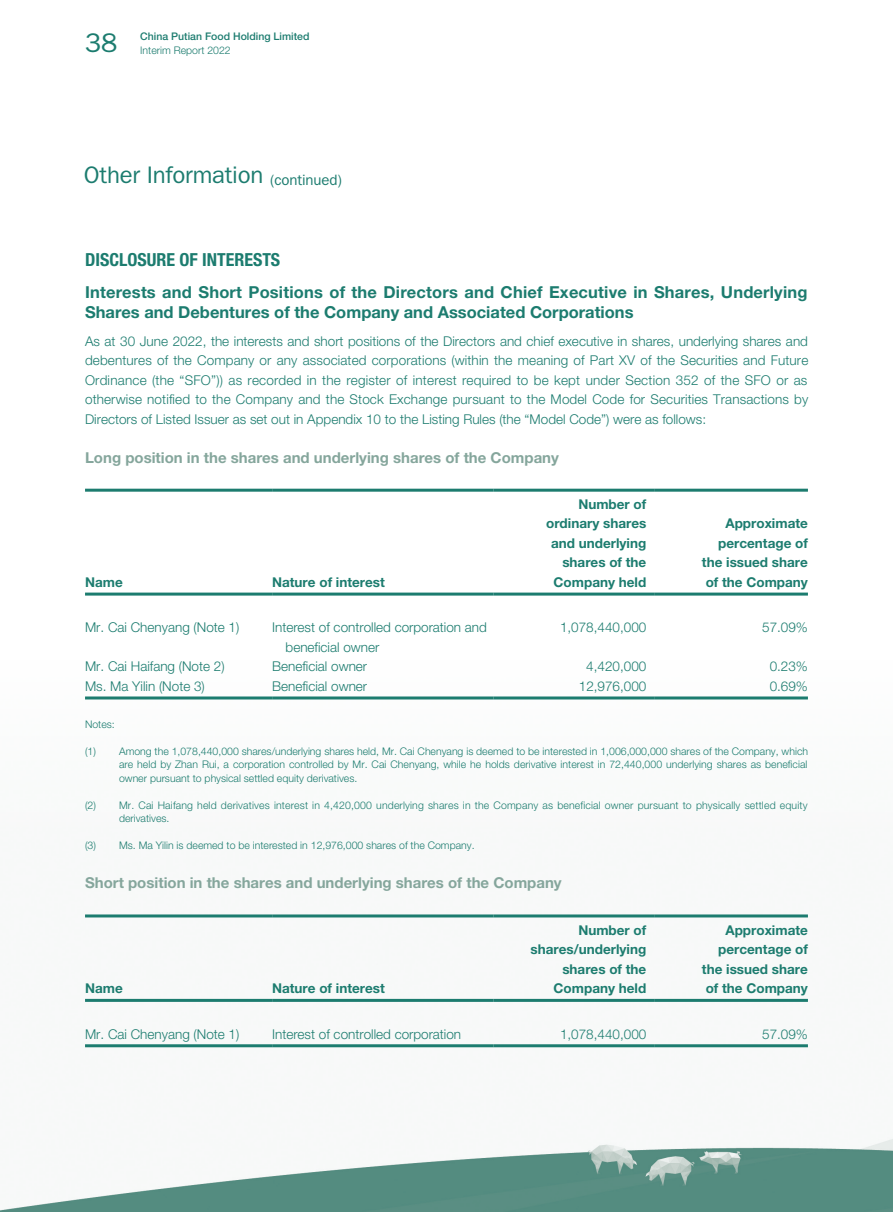
<style>
.page{position:relative;width:893px;height:1212px;background:#fff}
.page>*{position:absolute;margin:0;border:0;box-sizing:border-box;transform-origin:0 0}
.t1{font:27px "ITC Franklin Gothic Std";color:#1c7c6f}
.t2{font:24px "ITC Franklin Gothic Std";letter-spacing:-.01em;color:#1c7c6f}
.t3{font:700 condensed 18px "Helvetica Neue LT Std";color:#1c7c6f}
.t4{font:700 16.5px/19.5px "Helvetica Neue LT Std";letter-spacing:.01em;color:#1c7c6f}
.t5{font:700 15px "Helvetica Neue LT Std";color:#85a69c}
.t6{font:300 13.5px/19.5px "Helvetica Neue LT Std";color:#1c7c6f;text-align:justify}
.t7{font:700 13.5px/19.5px "Helvetica Neue LT Std";color:#1c7c6f;text-align:right}
.t8{font:300 10.5px/13.5px "Helvetica Neue LT Std";color:#1c7c6f;text-align:justify}
.t9{font:500 10.5px "Helvetica Neue LT Std";color:#1c7c6f}
.s1{font-size:15px}
</style>
<div class="page">
<img style="left:0;top:699px;width:893px;height:513px">
<hr style="left:85px;top:489px;width:187px;height:3px;background:#1c7c6f">
<hr style="left:272px;top:489px;width:221px;height:3px;background:#1c7c6f">
<hr style="left:493px;top:489px;width:162px;height:3px;background:#1c7c6f">
<hr style="left:655px;top:489px;width:153px;height:3px;background:#1c7c6f">
<hr style="left:85px;top:592px;width:187px;height:3px;background:#1c7c6f">
<hr style="left:272px;top:592px;width:221px;height:3px;background:#1c7c6f">
<hr style="left:493px;top:592px;width:162px;height:3px;background:#1c7c6f">
<hr style="left:655px;top:592px;width:153px;height:3px;background:#1c7c6f">
<hr style="left:85px;top:696px;width:187px;height:3px;background:#1c7c6f">
<hr style="left:272px;top:696px;width:221px;height:3px;background:#1c7c6f">
<hr style="left:493px;top:696px;width:162px;height:3px;background:#1c7c6f">
<hr style="left:655px;top:696px;width:153px;height:3px;background:#1c7c6f">
<hr style="left:85px;top:914px;width:187px;height:3px;background:#1c7c6f">
<hr style="left:272px;top:914px;width:221px;height:3px;background:#1c7c6f">
<hr style="left:493px;top:914px;width:162px;height:3px;background:#1c7c6f">
<hr style="left:655px;top:914px;width:153px;height:3px;background:#1c7c6f">
<hr style="left:85px;top:999px;width:187px;height:3px;background:#1c7c6f">
<hr style="left:272px;top:999px;width:221px;height:3px;background:#1c7c6f">
<hr style="left:493px;top:999px;width:162px;height:3px;background:#1c7c6f">
<hr style="left:655px;top:999px;width:153px;height:3px;background:#1c7c6f">
<hr style="left:85px;top:1044px;width:187px;height:3px;background:#1c7c6f">
<hr style="left:272px;top:1044px;width:221px;height:3px;background:#1c7c6f">
<hr style="left:493px;top:1044px;width:162px;height:3px;background:#1c7c6f">
<hr style="left:655px;top:1044px;width:153px;height:3px;background:#1c7c6f">
<h1 class="t1" style="left:85px;top:27px;width:34px">38</h1>
<p class="t9" style="left:140px;top:30px;width:171px">China Putian Food Holding Limited</p>
<p class="t8" style="left:140px;top:43px;width:92px">Interim Report 2022</p>
<h2 class="t2" style="left:84px;top:161px;width:259px">Other Information <span class="s1">(continued)</span></h2>
<h3 class="t3" style="left:85px;top:249px;width:197px">DISCLOSURE OF INTERESTS</h3>
<p class="t4" style="left:85px;top:282px;width:724px">Interests and Short Positions of the Directors and Chief Executive in Shares, Underlying<br>Shares and Debentures of the Company and Associated Corporations</p>
<p class="t6" style="left:85px;top:331px;width:725px">As at 30 June 2022, the interests and short positions of the Directors and chief executive in shares, underlying shares and debentures of the Company or any associated corporations (within the meaning of Part XV of the Securities and Future Ordinance (the “SFO”)) as recorded in the register of interest required to be kept under Section 352 of the SFO or as otherwise notified to the Company and the Stock Exchange pursuant to the Model Code for Securities Transactions by Directors of Listed Issuer as set out in Appendix 10 to the Listing Rules (the “Model Code”) were as follows:</p>
<p class="t5" style="left:85px;top:448px;width:475px">Long position in the shares and underlying shares of the Company</p>
<p class="t7" style="left:85px;top:572px;width:39px">Name</p>
<p class="t7" style="left:272px;top:572px;width:114px">Nature of interest</p>
<p class="t7" style="left:546px;top:494px;width:102px">Number of ordinary shares and underlying shares of the<br>Company held</p>
<p class="t7" style="left:702px;top:513px;width:108px">Approximate percentage of the issued share of the Company</p>
<p class="t6" style="left:85px;top:617px;width:156px">Mr. Cai Chenyang (Note 1)</p>
<p class="t6" style="left:286px;top:617px;width:203px;text-indent:-13px">Interest of controlled corporation and beneficial owner</p>
<p class="t6" style="left:560px;top:617px;width:88px">1,078,440,000</p>
<p class="t6" style="left:762px;top:617px;width:47px">57.09%</p>
<p class="t6" style="left:85px;top:656px;width:141px">Mr. Cai Haifang (Note 2)</p>
<p class="t6" style="left:272px;top:656px;width:97px">Beneficial owner</p>
<p class="t6" style="left:586px;top:656px;width:62px">4,420,000</p>
<p class="t6" style="left:770px;top:656px;width:40px">0.23%</p>
<p class="t6" style="left:85px;top:676px;width:121px">Ms. Ma Yilin (Note 3)</p>
<p class="t6" style="left:272px;top:676px;width:97px">Beneficial owner</p>
<p class="t6" style="left:579px;top:676px;width:69px">12,976,000</p>
<p class="t6" style="left:770px;top:676px;width:40px">0.69%</p>
<p class="t8" style="left:85px;top:717px;width:31px">Notes:</p>
<p class="t8" style="left:119px;top:744px;width:690px;text-indent:-34px">(1) Among the 1,078,440,000 shares/underlying shares held, Mr. Cai Chenyang is deemed to be interested in 1,006,000,000 shares of the Company, which are held by Zhan Rui, a corporation controlled by Mr. Cai Chenyang, while he holds derivative interest in 72,440,000 underlying shares as beneficial owner pursuant to physical settled equity derivatives.</p>
<p class="t8" style="left:119px;top:798px;width:690px;text-indent:-34px">(2) Mr. Cai Haifang held derivatives interest in 4,420,000 underlying shares in the Company as beneficial owner pursuant to physically settled equity derivatives.</p>
<p class="t8" style="left:85px;top:839px;width:391px">(3) Ms. Ma Yilin is deemed to be interested in 12,976,000 shares of the Company.</p>
<p class="t5" style="left:85px;top:874px;width:478px">Short position in the shares and underlying shares of the Company</p>
<p class="t7" style="left:85px;top:978px;width:39px">Name</p>
<p class="t7" style="left:272px;top:978px;width:114px">Nature of interest</p>
<p class="t7" style="left:531px;top:920px;width:117px">Number of shares/underlying shares of the<br>Company held</p>
<p class="t7" style="left:702px;top:920px;width:108px">Approximate percentage of the issued share of the Company</p>
<p class="t6" style="left:85px;top:1024px;width:156px">Mr. Cai Chenyang (Note 1)</p>
<p class="t6" style="left:272px;top:1024px;width:191px">Interest of controlled corporation</p>
<p class="t6" style="left:560px;top:1024px;width:88px">1,078,440,000</p>
<p class="t6" style="left:762px;top:1024px;width:47px">57.09%</p>
</div>
